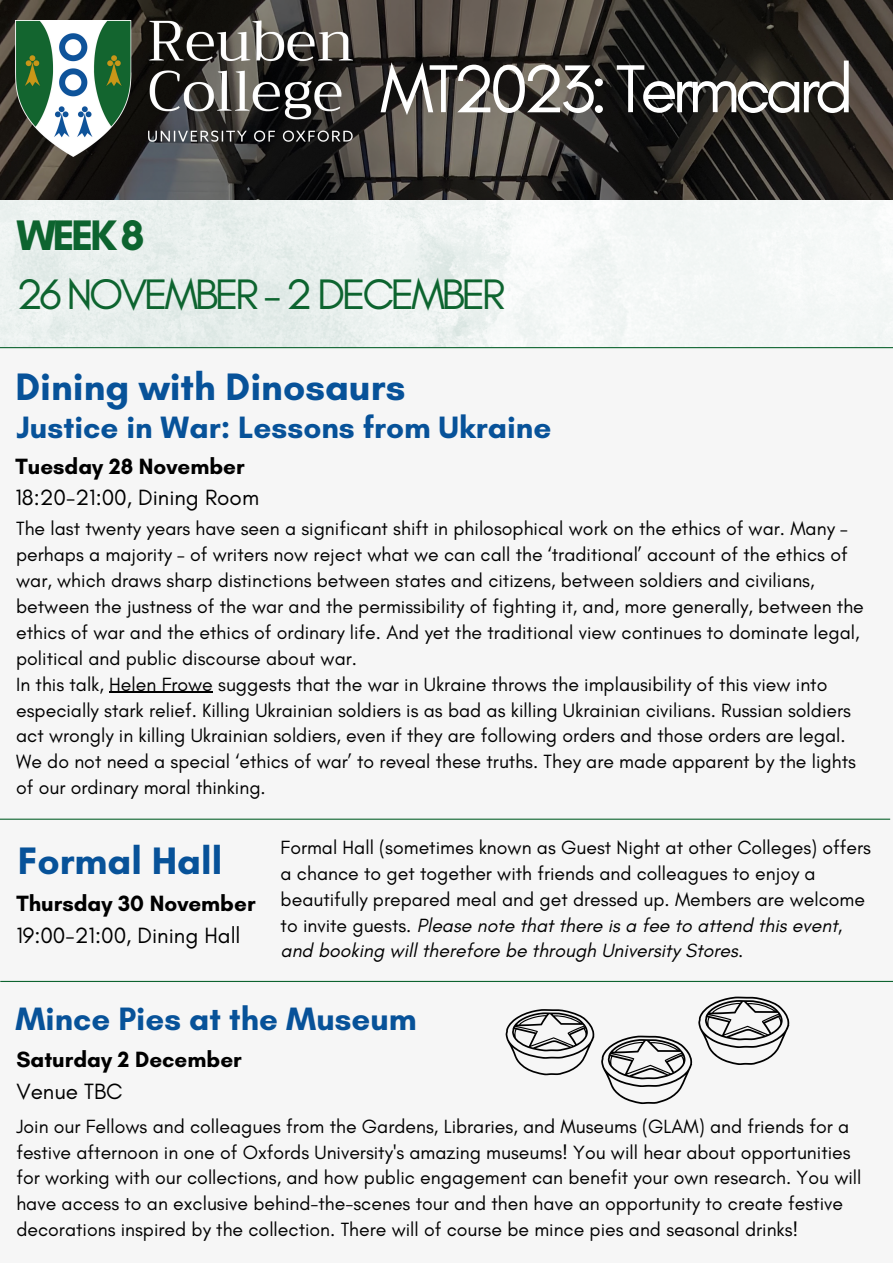
<style>
.page{position:relative;width:893px;height:1264px;background:#fff}
.page>*{position:absolute;margin:0;border:0;box-sizing:border-box;transform-origin:0 0}
.t1{font:69px "Glacial Indifference";letter-spacing:-.08em;color:#fff}
.t2{font:43.5px "Glacial Indifference";letter-spacing:-.08em;color:#0d642f}
.t3{font:700 43.5px "Glacial Indifference";color:#0d642f}
.t4{font:700 39px "Glacial Indifference";color:#075299}
.t5{font:700 33px "Glacial Indifference";color:#075299}
.t6{font:700 31.5px "Glacial Indifference";color:#075299}
.t7{font:22.5px "Glacial Indifference";color:#000}
.t8{font:700 22.5px "Glacial Indifference";color:#000}
.t9{font:19.5px/25.8px "Glacial Indifference";color:#000}
.s1{font-style:italic}
</style>
<div class="page">
<div style="left:0;top:0;width:892px;height:1262px;background:#f6f6f6"></div>
<img style="left:0;top:0;width:892px;height:347px">
<hr style="left:0;top:347px;width:892px;height:1px;background:#0d642f">
<img style="left:15px;top:20px;width:338px;height:136px">
<hr style="left:0;top:818px;width:890px;height:1px;background:#0d642f">
<hr style="left:109px;top:691px;width:104px;height:2px;background:#000">
<hr style="left:0;top:980px;width:892px;height:2px;background:#0d642f">
<svg style="left:505px;top:1009px;width:89px;height:66px"></svg>
<svg style="left:601px;top:1035px;width:91px;height:69px"></svg>
<svg style="left:698px;top:996px;width:91px;height:69px"></svg>
<p class="t3" style="left:16px;top:208px;width:130px">WEEK 8</p>
<p class="t1" style="left:380px;top:47px;width:475px">MT2023: Termcard</p>
<p class="t2" style="left:16px;top:268px;width:490px">26 NOVEMBER - 2 DECEMBER</p>
<p class="t4" style="left:15px;top:362px;width:391px">Dining with Dinosaurs</p>
<p class="t6" style="left:16px;top:408px;width:536px">Justice in War: Lessons from Ukraine</p>
<p class="t8" style="left:15px;top:452px;width:231px">Tuesday 28 November</p>
<p class="t7" style="left:15px;top:483px;width:245px">18:20-21:00, Dining Room</p>
<p class="t9" style="left:16px;top:515px;width:849px">The last twenty years have seen a significant shift in philosophical work on the ethics of war. Many – perhaps a majority – of writers now reject what we can call the ‘traditional’ account of the ethics of war, which draws sharp distinctions between states and citizens, between soldiers and civilians, between the justness of the war and the permissibility of fighting it, and, more generally, between the ethics of war and the ethics of ordinary life. And yet the traditional view continues to dominate legal, political and public discourse about war.</p>
<p class="t9" style="left:16px;top:671px;width:841px">In this talk, Helen Frowe suggests that the war in Ukraine throws the implausibility of this view into especially stark relief. Killing Ukrainian soldiers is as bad as killing Ukrainian civilians. Russian soldiers act wrongly in killing Ukrainian soldiers, even if they are following orders and those orders are legal.<br>We do not need a special ‘ethics of war’ to reveal these truths. They are made apparent by the lights of our ordinary moral thinking.</p>
<p class="t4" style="left:18px;top:836px;width:206px">Formal Hall</p>
<p class="t8" style="left:16px;top:890px;width:241px">Thursday 30 November</p>
<p class="t7" style="left:16px;top:921px;width:226px">19:00-21:00, Dining Hall</p>
<p class="t9" style="left:280px;top:834px;width:592px">Formal Hall (sometimes known as Guest Night at other Colleges) offers a chance to get together with friends and colleagues to enjoy a beautifully prepared meal and get dressed up. Members are welcome to invite guests. <span class="s1">Please note that there is a fee to attend this event, and booking will therefore be through University Stores.</span></p>
<p class="t5" style="left:15px;top:998px;width:403px">Mince Pies at the Museum</p>
<p class="t8" style="left:16px;top:1045px;width:227px">Saturday 2 December</p>
<p class="t7" style="left:16px;top:1077px;width:108px">Venue TBC</p>
<p class="t9" style="left:16px;top:1112px;width:846px">Join our Fellows and colleagues from the Gardens, Libraries, and Museums (GLAM) and friends for a festive afternoon in one of Oxfords University's amazing museums! You will hear about opportunities for working with our collections, and how public engagement can benefit your own research. You will have access to an exclusive behind-the-scenes tour and then have an opportunity to create festive decorations inspired by the collection. There will of course be mince pies and seasonal drinks!</p>
</div>
